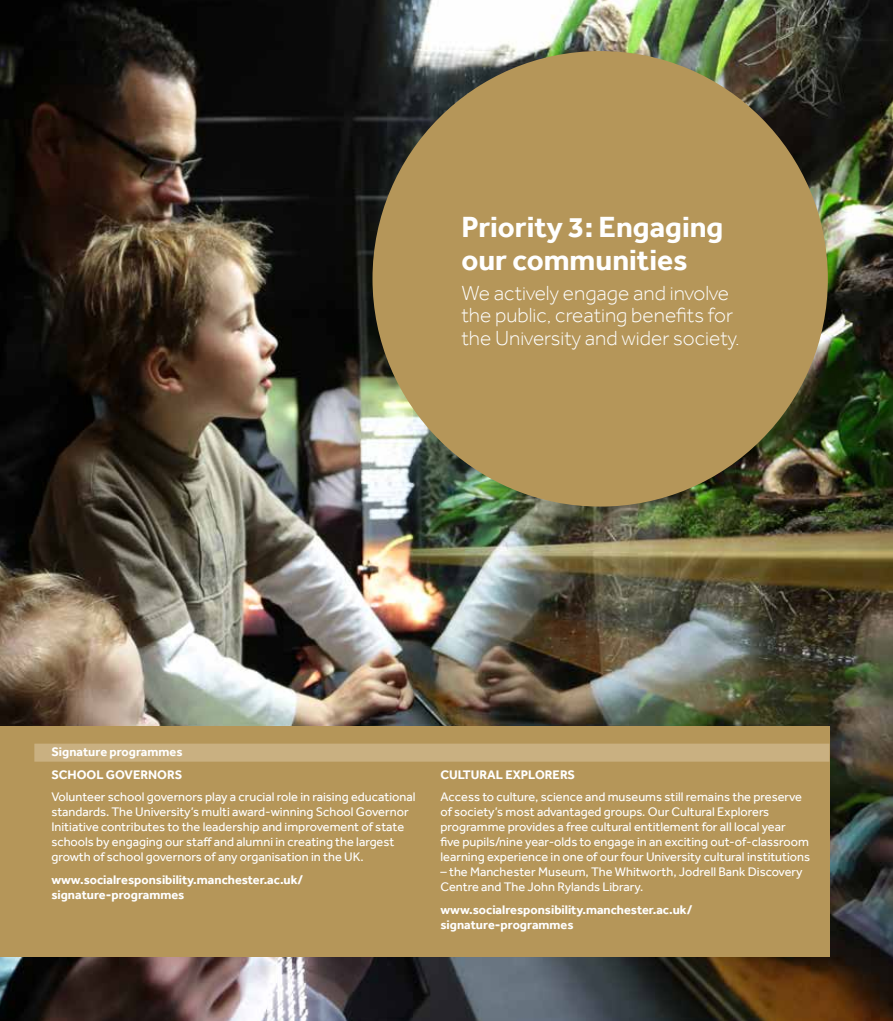
<style>
.page{position:relative;width:893px;height:1021px;background:#fff}
.page>*{position:absolute;margin:0;border:0;box-sizing:border-box;transform-origin:0 0}
.t1{font:700 30px/33px "Effra";color:#fff}
.t2{font:300 21px/22.5px "Effra";color:#fff}
.t3{font:12.75px/15px "Effra";color:#fff}
.t4{font:700 12.75px/15px "Effra";color:#fff}
</style>
<div class="page">
<img style="left:0;top:0;width:893px;height:1020px">
<div style="left:0;top:726px;width:829px;height:231px;background:#b59659"></div>
<div style="left:34px;top:743px;width:795px;height:18px;background:#c9b081"></div>
<div style="left:372px;top:51px;width:456px;height:455px;background:#b59659;border-radius:50%"></div>
<h1 class="t1" style="left:461px;top:210px;width:263px">Priority 3: Engaging our communities</h1>
<h2 class="t2" style="left:461px;top:281px;width:280px">We actively engage and involve the public, creating benefits for the University and wider society.</h2>
<p class="t4" style="left:51px;top:740px;width:133px;line-height:22.5px">Signature programmes<br>SCHOOL GOVERNORS</p>
<p class="t3" style="left:51px;top:789px;width:366px">Volunteer school governors play a crucial role in raising educational standards. The University’s multi award-winning School Governor Initiative contributes to the leadership and improvement of state schools by engaging our staff and alumni in creating the largest growth of school governors of any organisation in the UK.</p>
<p class="t4" style="left:51px;top:872px;width:253px">www.socialresponsibility.manchester.ac.uk/ signature-programmes</p>
<p class="t4" style="left:440px;top:766px;width:136px">CULTURAL EXPLORERS</p>
<p class="t3" style="left:440px;top:789px;width:371px">Access to culture, science and museums still remains the preserve of society’s most advantaged groups. Our Cultural Explorers programme provides a free cultural entitlement for all local year<br>five pupils/nine year-olds to engage in an exciting out-of-classroom learning experience in one of our four University cultural institutions</p>
<p class="t3" style="left:440px;top:864px;width:364px">– the Manchester Museum, The Whitworth, Jodrell Bank Discovery<br>Centre and The John Rylands Library.</p>
<p class="t4" style="left:440px;top:901px;width:253px">www.socialresponsibility.manchester.ac.uk/ signature-programmes</p>
</div>
